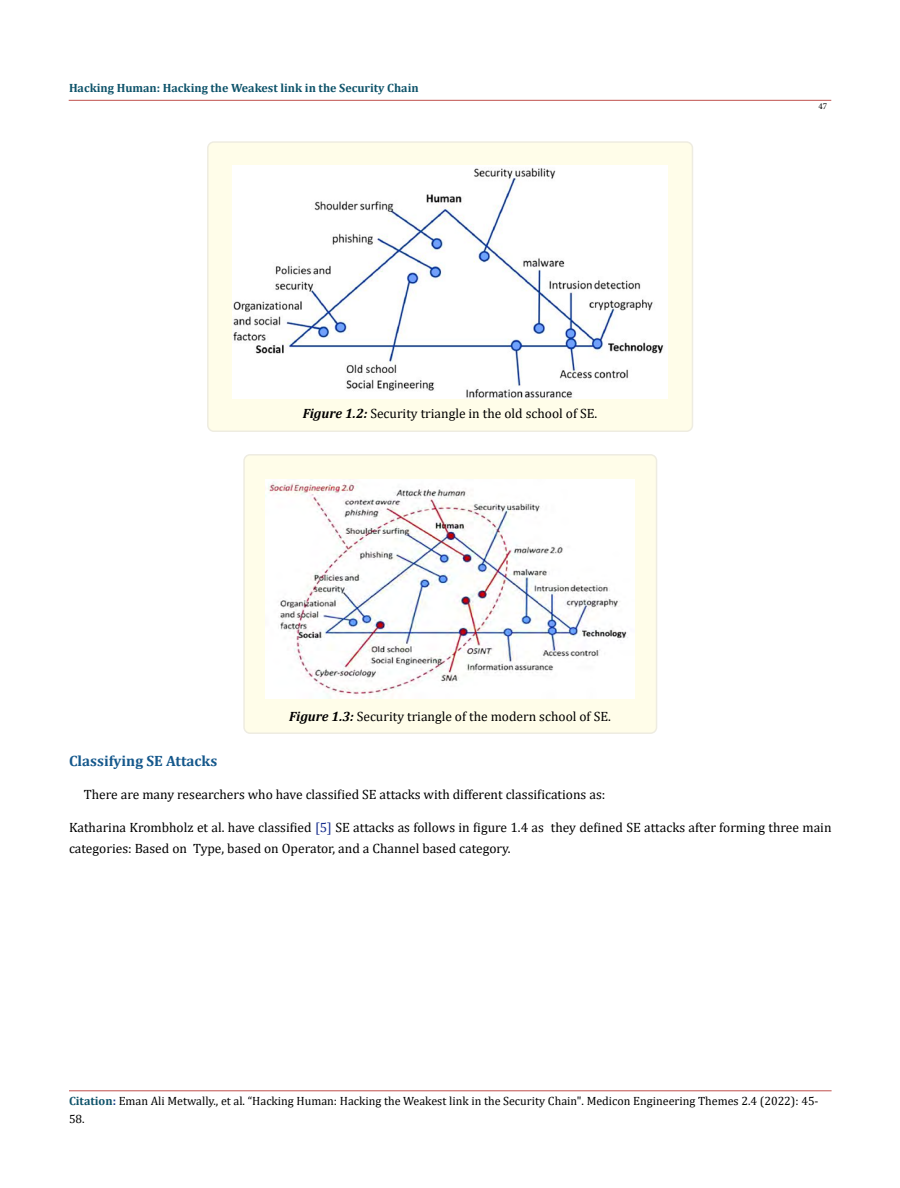
<style>
.page{position:relative;width:900px;height:1188px;background:#fff}
.page>*{position:absolute;margin:0;border:0;box-sizing:border-box;transform-origin:0 0}
.t1{font:700 15px "Cambria";color:#15588c}
.t2{font:13.5px/21px "Cambria";color:#000}
.t3{font:12px/18px "Cambria";color:#000}
.t4{font:700 12px "Cambria";color:#0e536a}
.t5{font:9px "Minion Pro";color:#000}
.s1{font-weight:700;font-style:italic}
.s2{color:#152c8c}
.s3{font-weight:700;color:#0e536a}
.s4{font-weight:700;color:#173e88}
</style>
<div class="page">
<hr style="left:69px;top:1091px;width:763px;height:1px;background:#c0504d">
<hr style="left:69px;top:100px;width:762px;height:1px;background:#c0504d">
<div style="left:208px;top:142px;width:484px;height:289px;background:#fffde9;border-radius:6px"></div>
<div style="left:207px;top:141px;width:486px;height:291px;border:2px solid #eeece1;border-radius:6px"></div>
<img style="left:233px;top:165px;width:434px;height:233px">
<div style="left:244px;top:455px;width:413px;height:278px;background:#fffde9;border-radius:6px"></div>
<div style="left:243px;top:454px;width:414px;height:280px;border:2px solid #eeece1;border-radius:6px"></div>
<img style="left:266px;top:480px;width:368px;height:219px">
<p class="t4" style="left:69px;top:80px;width:351px">Hacking Human: Hacking the Weakest link in the Security Chain</p>
<p class="t2" style="left:303px;top:403px;width:296px"><span class="s1">Figure 1.2:</span> Security triangle in the old school of SE.</p>
<p class="t2" style="left:289px;top:705px;width:323px"><span class="s1">Figure 1.3:</span> Security triangle of the modern school of SE.</p>
<p class="t5" style="left:818px;top:100px;width:10px">47</p>
<p class="t1" style="left:69px;top:750px;width:150px">Classifying SE Attacks</p>
<p class="t2" style="left:84px;top:783px;width:523px">There are many researchers who have classified SE attacks with different classifications as:</p>
<p class="t2" style="left:69px;top:816px;width:764px">Katharina Krombholz et al. have classified <span class="s2">[5]</span> SE attacks as follows in figure 1.4 as they defined SE attacks after forming three main categories: Based on Type, based on Operator, and a Channel based category.</p>
<p class="t3" style="left:69px;top:1092px;width:751px"><span class="s3">Citation</span><span class="s4">:</span> Eman Ali Metwally., et al. “Hacking Human: Hacking the Weakest link in the Security Chain". Medicon Engineering Themes 2.4 (2022): 45-<br>58.</p>
</div>
